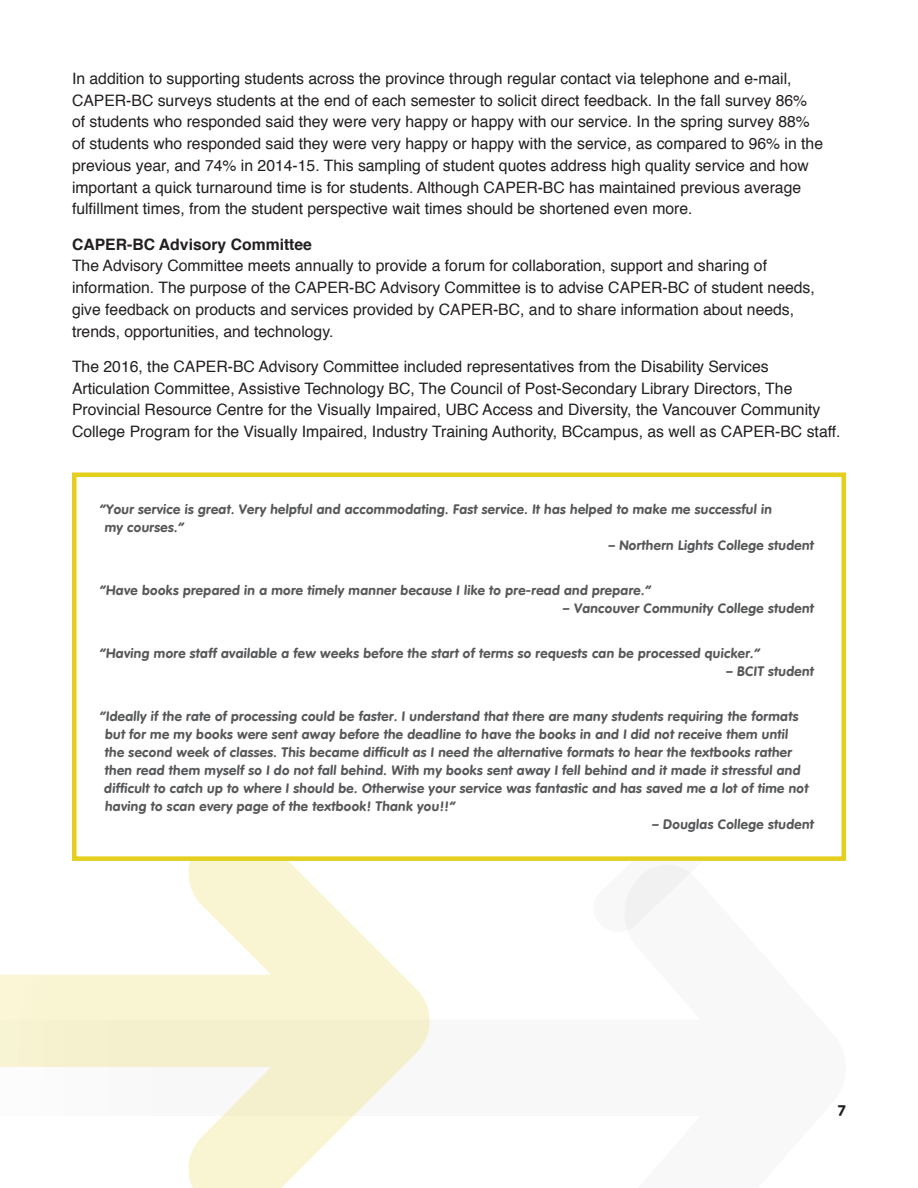
<style>
.page{position:relative;width:918px;height:1188px;background:#fff}
.page>*{position:absolute;margin:0;border:0;box-sizing:border-box;transform-origin:0 0}
.t1{font:15.75px/21.8px "Helvetica";color:#231f20}
.Page_Number{font:15px "VAG Rounded Bold";color:#231f20}
.Inline_Testimonial_Q{font:13.5px/18px "VAG Rounded Bold";letter-spacing:.025em;color:#57585a}
.s1{font-weight:700}
</style>
<div class="page">
<svg style="left:0;top:932px;width:430px;height:256px;fill:#f9f5d2"></svg>
<svg style="left:188px;top:861px;width:502px;height:71px"></svg>
<div style="left:72px;top:472px;width:774px;height:389px;border:4px solid #e4cf1c"></div>
<p class="t1" style="left:72px;top:68px;width:753px">In addition to supporting students across the province through regular contact via telephone and e-mail, CAPER-BC surveys students at the end of each semester to solicit direct feedback. In the fall survey 86% of students who responded said they were very happy or happy with our service. In the spring survey 88% of students who responded said they were very happy or happy with the service, as compared to 96% in the previous year, and 74% in 2014-15. This sampling of student quotes address high quality service and how important a quick turnaround time is for students. Although CAPER-BC has maintained previous average fulfillment times, from the student perspective wait times should be shortened even more.</p>
<p class="t1" style="left:72px;top:234px;width:744px"><span class="s1">CAPER-BC Advisory Committee<br></span>The Advisory Committee meets annually to provide a forum for collaboration, support and sharing of information. The purpose of the CAPER-BC Advisory Committee is to advise CAPER-BC of student needs, give feedback on products and services provided by CAPER-BC, and to share information about needs, trends, opportunities, and technology.</p>
<p class="t1" style="left:72px;top:356px;width:770px">The 2016, the CAPER-BC Advisory Committee included representatives from the Disability Services Articulation Committee, Assistive Technology BC, The Council of Post‐Secondary Library Directors, The Provincial Resource Centre for the Visually Impaired, UBC Access and Diversity, the Vancouver Community College Program for the Visually Impaired, Industry Training Authority, BCcampus, as well as CAPER-BC staff.</p>
<p class="Inline_Testimonial_Q" style="left:104px;top:501px;width:670px;text-indent:-5px">“Your service is great. Very helpful and accommodating. Fast service. It has helped to make me successful in my courses.”</p>
<p class="Inline_Testimonial_Q" style="left:608px;top:537px;width:207px">– Northern Lights College student</p>
<p class="Inline_Testimonial_Q" style="left:99px;top:582px;width:554px">“Have books prepared in a more timely manner because I like to pre-read and prepare.”</p>
<p class="Inline_Testimonial_Q" style="left:563px;top:600px;width:252px">– Vancouver Community College student</p>
<p class="Inline_Testimonial_Q" style="left:99px;top:645px;width:663px">“Having more staff available a few weeks before the start of terms so requests can be processed quicker.”</p>
<p class="Inline_Testimonial_Q" style="left:726px;top:663px;width:89px">– BCIT student</p>
<p class="Inline_Testimonial_Q" style="left:104px;top:708px;width:706px;text-indent:-5px">“Ideally if the rate of processing could be faster. I understand that there are many students requiring the formats but for me my books were sent away before the deadline to have the books in and I did not receive them until the second week of classes. This became difficult as I need the alternative formats to hear the textbooks rather then read them myself so I do not fall behind. With my books sent away I fell behind and it made it stressful and difficult to catch up to where I should be. Otherwise your service was fantastic and has saved me a lot of time not having to scan every page of the textbook! Thank you!!”</p>
<p class="Inline_Testimonial_Q" style="left:652px;top:816px;width:163px">– Douglas College student</p>
<p class="Page_Number" style="left:838px;top:1102px;width:10px">7</p>
</div>
